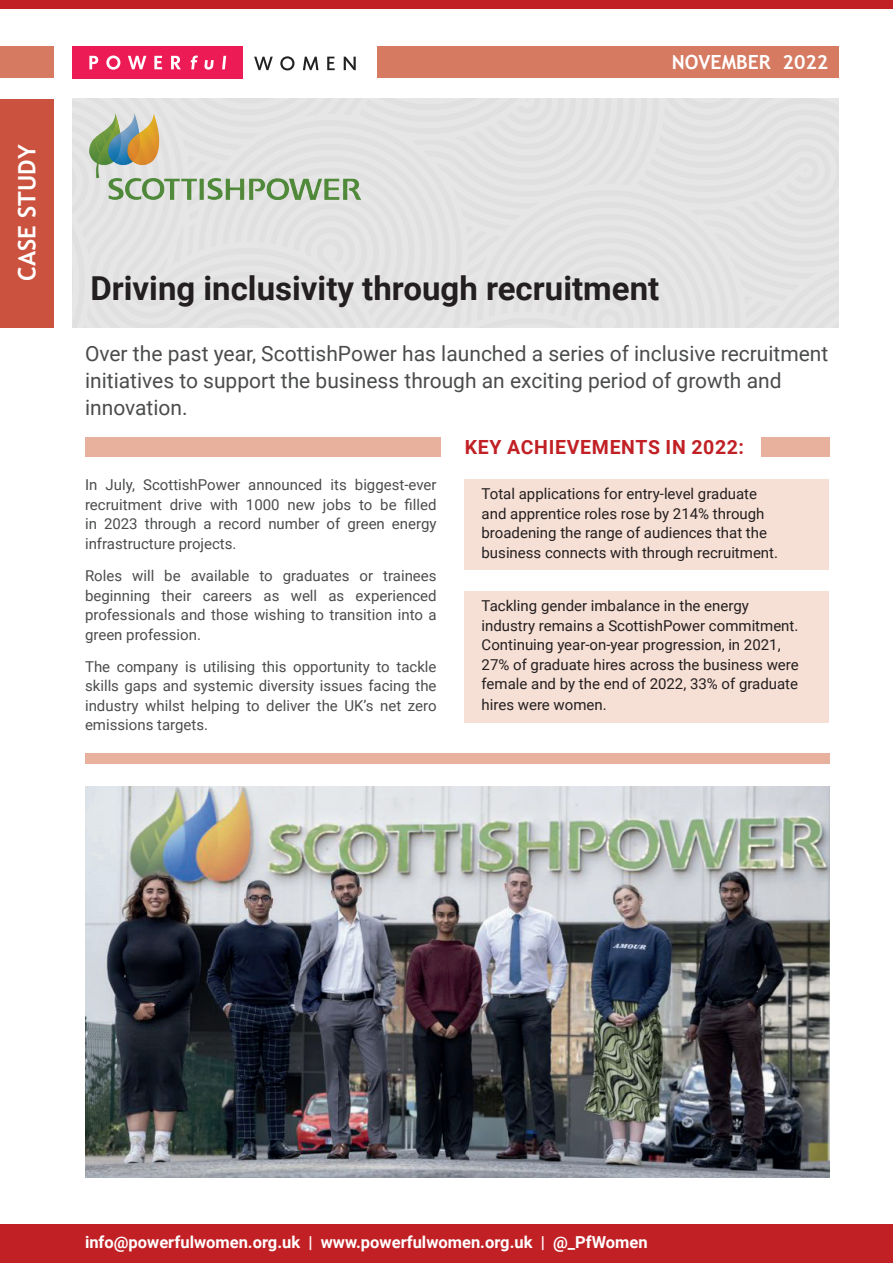
<style>
.page{position:relative;width:893px;height:1263px;background:#fff}
.page>*{position:absolute;margin:0;border:0;box-sizing:border-box;transform-origin:0 0}
.t1{font:700 33px "Roboto";color:#231f20}
.t2{font:700 24px "Trebuchet MS";color:#fff}
.t3{font:21px/27px "Roboto";color:#4b4c4d}
.t4{font:700 19.5px "Roboto";letter-spacing:.035em;color:#c12025}
.t5{font:700 19.5px "Trebuchet MS";color:#fff}
.t6{font:700 16.5px "Roboto";color:#fff}
.t7{font:15px/19.5px "Roboto";color:#4b4c4d;text-align:justify}
.t8{font:15px/19.5px "Roboto";color:#231f20}
</style>
<div class="page">
<div style="left:72px;top:98px;width:767px;height:229px;background:#e8e7e7"></div>
<div style="left:0;top:99px;width:54px;height:228px;background:#cb523f"></div>
<div style="left:0;top:46px;width:839px;height:31px;background:#d67a62"></div>
<div style="left:0;top:0;width:893px;height:9px;background:#c12025"></div>
<div style="left:54px;top:39px;width:322px;height:45px;background:#fff"></div>
<svg style="left:254px;top:57px;width:19px;height:13px"></svg>
<svg style="left:280px;top:56px;width:14px;height:14px"></svg>
<svg style="left:303px;top:57px;width:15px;height:13px"></svg>
<svg style="left:327px;top:57px;width:8px;height:13px"></svg>
<svg style="left:344px;top:57px;width:12px;height:13px"></svg>
<div style="left:72px;top:46px;width:170px;height:32px;background:#ed1b55"></div>
<svg style="left:89px;top:56px;width:9px;height:13px"></svg>
<svg style="left:106px;top:56px;width:14px;height:14px"></svg>
<svg style="left:128px;top:56px;width:18px;height:13px"></svg>
<svg style="left:154px;top:56px;width:8px;height:13px"></svg>
<svg style="left:171px;top:56px;width:10px;height:13px"></svg>
<svg style="left:191px;top:56px;width:7px;height:13px"></svg>
<svg style="left:204px;top:60px;width:10px;height:10px"></svg>
<svg style="left:222px;top:56px;width:4px;height:13px"></svg>
<div style="left:0;top:1225px;width:893px;height:38px;background:#c12025"></div>
<img style="left:90px;top:114px;width:270px;height:85px">
<img style="left:85px;top:787px;width:744px;height:391px">
<div style="left:465px;top:479px;width:364px;height:91px;background:#f6dfd4"></div>
<div style="left:465px;top:591px;width:364px;height:132px;background:#f6dfd4"></div>
<div style="left:85px;top:753px;width:744px;height:10px;background:#e7b19e"></div>
<div style="left:85px;top:437px;width:356px;height:19px;background:#e7b19e"></div>
<div style="left:761px;top:437px;width:68px;height:19px;background:#e7b19e"></div>
<h2 class="t2" style="left:12px;top:281px;width:138px;rotate:-90deg">CASE STUDY</h2>
<h3 class="t5" style="left:672px;top:50px;width:158px">NOVEMBER 2022</h3>
<h1 class="t1" style="left:90px;top:265px;width:570px">Driving inclusivity through recruitment</h1>
<h3 class="t3" style="left:85px;top:339px;width:745px">Over the past year, ScottishPower has launched a series of inclusive recruitment initiatives to support the business through an exciting period of growth and innovation.</h3>
<h3 class="t4" style="left:465px;top:434px;width:281px">KEY ACHIEVEMENTS IN 2022:</h3>
<p class="t8" style="left:482px;top:484px;width:298px">Total applications for entry-level graduate and apprentice roles rose by 214% through broadening the range of audiences that the business connects with through recruitment.</p>
<p class="t8" style="left:482px;top:596px;width:319px">Tackling gender imbalance in the energy industry remains a ScottishPower commitment.<br>Continuing year-on-year progression, in 2021, 27% of graduate hires across the business were female and by the end of 2022, 33% of graduate</p>
<p class="t8" style="left:482px;top:695px;width:127px">hires were women.</p>
<p class="t7" style="left:85px;top:475px;width:353px">In July, ScottishPower announced its biggest-ever recruitment drive with 1000 new jobs to be filled in 2023 through a record number of green energy infrastructure projects.</p>
<p class="t7" style="left:85px;top:565px;width:353px">Roles will be available to graduates or trainees beginning their careers as well as experienced professionals and those wishing to transition into a green profession.</p>
<p class="t7" style="left:85px;top:656px;width:353px">The company is utilising this opportunity to tackle skills gaps and systemic diversity issues facing the industry whilst helping to deliver the UK’s net zero emissions targets.</p>
<p class="t6" style="left:85px;top:1230px;width:564px">info@powerfulwomen.org.uk | www.powerfulwomen.org.uk | @_PfWomen</p>
</div>
